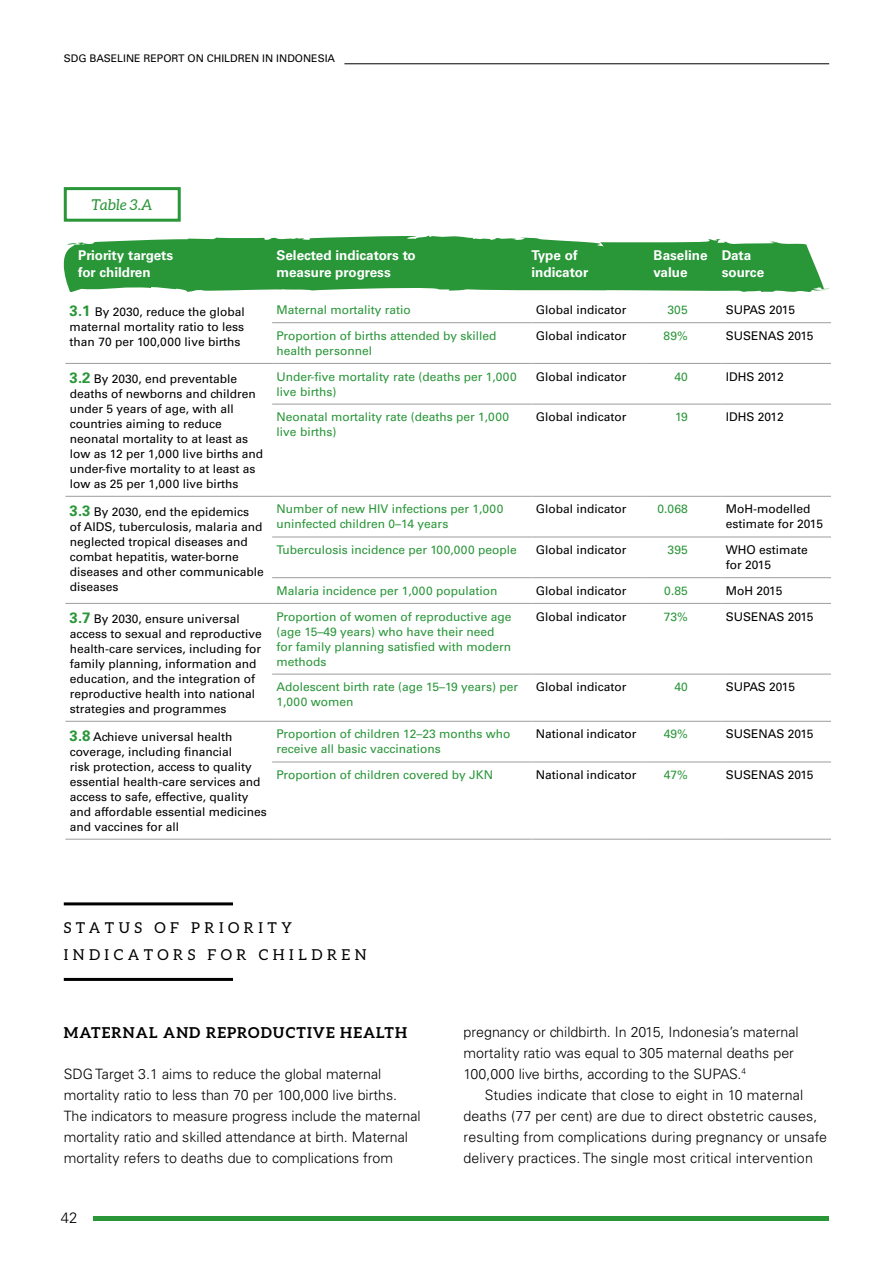
<style>
.page{position:relative;width:893px;height:1263px;background:#fff}
.page>*{position:absolute;margin:0;border:0;box-sizing:border-box;transform-origin:0 0}
.t1{font:15px/27px "Aleo";letter-spacing:.3em;color:#000}
.t2{font:700 15px "Aleo";letter-spacing:.07em;color:#000}
.t3{font:italic 15px "Aleo";color:#299638}
.t4{font:300 15px "Univers LT Std";color:#000}
.t5{font:300 14.25px/21px "Univers LT Std";color:#000}
.t6{font:700 13.5px/16.5px "Univers LT Std";color:#fff}
.t7{font:12px/15px "Univers LT Std";color:#000}
.t8{font:12px/15px "Univers LT Std";color:#299638}
.t9{font:10.5px "Univers LT Std";color:#000}
.s1{font-weight:700;font-size:15px;color:#299638}
</style>
<div class="page">
<div style="left:94px;top:1215px;width:735px;height:5px;background:#299638"></div>
<hr style="left:344px;top:63px;width:485px;height:1px;background:#000">
<hr style="left:64px;top:902px;width:169px;height:3px;background:#000">
<hr style="left:64px;top:978px;width:169px;height:3px;background:#000">
<svg style="left:63px;top:235px;width:767px;height:57px;background:#48a555"></svg>
<hr style="left:272px;top:322px;width:259px;height:1px;background:#9d9d9c">
<hr style="left:531px;top:322px;width:110px;height:1px;background:#9d9d9c">
<hr style="left:641px;top:322px;width:81px;height:1px;background:#9d9d9c">
<hr style="left:722px;top:322px;width:109px;height:1px;background:#9d9d9c">
<hr style="left:272px;top:363px;width:259px;height:1px;background:#9d9d9c">
<hr style="left:531px;top:363px;width:110px;height:1px;background:#9d9d9c">
<hr style="left:641px;top:363px;width:81px;height:1px;background:#9d9d9c">
<hr style="left:722px;top:363px;width:109px;height:1px;background:#9d9d9c">
<hr style="left:531px;top:404px;width:110px;height:1px;background:#9d9d9c">
<hr style="left:641px;top:404px;width:81px;height:1px;background:#9d9d9c">
<hr style="left:722px;top:404px;width:109px;height:1px;background:#9d9d9c">
<hr style="left:531px;top:496px;width:110px;height:1px;background:#9d9d9c">
<hr style="left:641px;top:496px;width:81px;height:1px;background:#9d9d9c">
<hr style="left:722px;top:496px;width:109px;height:1px;background:#9d9d9c">
<hr style="left:272px;top:537px;width:259px;height:1px;background:#9d9d9c">
<hr style="left:531px;top:537px;width:110px;height:1px;background:#9d9d9c">
<hr style="left:641px;top:537px;width:81px;height:1px;background:#9d9d9c">
<hr style="left:722px;top:537px;width:109px;height:1px;background:#9d9d9c">
<hr style="left:272px;top:577px;width:259px;height:1px;background:#9d9d9c">
<hr style="left:531px;top:577px;width:110px;height:1px;background:#9d9d9c">
<hr style="left:641px;top:577px;width:81px;height:1px;background:#9d9d9c">
<hr style="left:722px;top:577px;width:109px;height:1px;background:#9d9d9c">
<hr style="left:272px;top:603px;width:259px;height:1px;background:#9d9d9c">
<hr style="left:531px;top:603px;width:110px;height:1px;background:#9d9d9c">
<hr style="left:641px;top:603px;width:81px;height:1px;background:#9d9d9c">
<hr style="left:722px;top:603px;width:109px;height:1px;background:#9d9d9c">
<hr style="left:272px;top:674px;width:259px;height:1px;background:#9d9d9c">
<hr style="left:531px;top:674px;width:110px;height:1px;background:#9d9d9c">
<hr style="left:641px;top:674px;width:81px;height:1px;background:#9d9d9c">
<hr style="left:722px;top:674px;width:109px;height:1px;background:#9d9d9c">
<hr style="left:272px;top:721px;width:259px;height:1px;background:#9d9d9c">
<hr style="left:531px;top:721px;width:110px;height:1px;background:#9d9d9c">
<hr style="left:641px;top:721px;width:81px;height:1px;background:#9d9d9c">
<hr style="left:722px;top:721px;width:109px;height:1px;background:#9d9d9c">
<hr style="left:272px;top:762px;width:259px;height:1px;background:#9d9d9c">
<hr style="left:531px;top:762px;width:110px;height:1px;background:#9d9d9c">
<hr style="left:641px;top:762px;width:81px;height:1px;background:#9d9d9c">
<hr style="left:722px;top:762px;width:109px;height:1px;background:#9d9d9c">
<hr style="left:65px;top:839px;width:207px;height:1px;background:#9d9d9c">
<hr style="left:272px;top:839px;width:259px;height:1px;background:#9d9d9c">
<hr style="left:531px;top:839px;width:110px;height:1px;background:#9d9d9c">
<hr style="left:641px;top:839px;width:81px;height:1px;background:#9d9d9c">
<hr style="left:722px;top:839px;width:109px;height:1px;background:#9d9d9c">
<hr style="left:65px;top:363px;width:207px;height:1px;background:#9d9d9c">
<hr style="left:65px;top:496px;width:207px;height:1px;background:#9d9d9c">
<hr style="left:65px;top:603px;width:207px;height:1px;background:#9d9d9c">
<hr style="left:65px;top:721px;width:207px;height:1px;background:#9d9d9c">
<hr style="left:272px;top:404px;width:259px;height:1px;background:#9d9d9c">
<hr style="left:272px;top:496px;width:259px;height:1px;background:#9d9d9c">
<div style="left:64px;top:187px;width:117px;height:35px;border:3px solid #299638"></div>
<p class="t9" style="left:64px;top:52px;width:273px">SDG Baseline Report on children in indonesia</p>
<p class="t3" style="left:92px;top:197px;width:62px">Table 3.A</p>
<p class="t6" style="left:78px;top:247px;width:97px">Priority targets for children</p>
<p class="t6" style="left:276px;top:247px;width:141px">Selected indicators to measure progress</p>
<p class="t6" style="left:532px;top:247px;width:58px">Type of indicator</p>
<p class="t6" style="left:654px;top:247px;width:56px">Baseline value</p>
<p class="t6" style="left:722px;top:247px;width:44px">Data source</p>
<p class="t7" style="left:70px;top:305px;width:177px;text-align:justify"><span class="s1">3.1</span> By 2030, reduce the global maternal mortality ratio to less than 70 per 100,000 live births</p>
<p class="t8" style="left:276px;top:302px;width:136px">Maternal mortality ratio</p>
<p class="t7" style="left:536px;top:302px;width:92px">Global indicator</p>
<p class="t8" style="left:668px;top:302px;width:22px">305</p>
<p class="t7" style="left:726px;top:302px;width:71px">SUPAS 2015</p>
<p class="t8" style="left:276px;top:328px;width:222px">Proportion of births attended by skilled health personnel</p>
<p class="t7" style="left:536px;top:328px;width:92px">Global indicator</p>
<p class="t8" style="left:664px;top:328px;width:26px">89%</p>
<p class="t7" style="left:726px;top:328px;width:89px">SUSENAS 2015</p>
<p class="t7" style="left:70px;top:371px;width:195px"><span class="s1">3.2</span> By 2030, end preventable deaths of newborns and children under 5 years of age, with all countries aiming to reduce neonatal mortality to at least as low as 12 per 1,000 live births and under-five mortality to at least as low as 25 per 1,000 live births</p>
<p class="t8" style="left:276px;top:369px;width:242px">Under-five mortality rate (deaths per 1,000 live births)</p>
<p class="t7" style="left:536px;top:369px;width:92px">Global indicator</p>
<p class="t8" style="left:674px;top:369px;width:15px">40</p>
<p class="t7" style="left:726px;top:369px;width:59px">IDHS 2012</p>
<p class="t8" style="left:276px;top:410px;width:234px">Neonatal mortality rate (deaths per 1,000 live births)</p>
<p class="t7" style="left:536px;top:410px;width:92px">Global indicator</p>
<p class="t8" style="left:675px;top:410px;width:14px">19</p>
<p class="t7" style="left:726px;top:410px;width:59px">IDHS 2012</p>
<p class="t7" style="left:70px;top:504px;width:196px"><span class="s1">3.3</span> By 2030, end the epidemics<br>of AIDS, tuberculosis, malaria and neglected tropical diseases and combat hepatitis, water-borne diseases and other communicable diseases</p>
<p class="t8" style="left:276px;top:502px;width:229px">Number of new HIV infections per 1,000 uninfected children 0–14 years</p>
<p class="t7" style="left:536px;top:502px;width:92px">Global indicator</p>
<p class="t8" style="left:658px;top:502px;width:32px">0.068</p>
<p class="t7" style="left:726px;top:502px;width:99px">MoH-modelled estimate for 2015</p>
<p class="t8" style="left:276px;top:542px;width:242px">Tuberculosis incidence per 100,000 people</p>
<p class="t7" style="left:536px;top:542px;width:92px">Global indicator</p>
<p class="t8" style="left:668px;top:542px;width:22px">395</p>
<p class="t7" style="left:726px;top:542px;width:84px">WHO estimate for 2015</p>
<p class="t8" style="left:276px;top:583px;width:223px">Malaria incidence per 1,000 population</p>
<p class="t7" style="left:536px;top:583px;width:92px">Global indicator</p>
<p class="t8" style="left:664px;top:583px;width:25px">0.85</p>
<p class="t7" style="left:726px;top:583px;width:58px">MoH 2015</p>
<p class="t7" style="left:70px;top:611px;width:194px"><span class="s1">3.7</span> By 2030, ensure universal access to sexual and reproductive health-care services, including for family planning, information and education, and the integration of reproductive health into national strategies and programmes</p>
<p class="t8" style="left:276px;top:609px;width:237px">Proportion of women of reproductive age (age 15–49 years) who have their need for family planning satisfied with modern methods</p>
<p class="t7" style="left:536px;top:609px;width:92px">Global indicator</p>
<p class="t8" style="left:664px;top:609px;width:26px">73%</p>
<p class="t7" style="left:726px;top:609px;width:89px">SUSENAS 2015</p>
<p class="t8" style="left:276px;top:680px;width:243px">Adolescent birth rate (age 15–19 years) per<br>1,000 women</p>
<p class="t7" style="left:536px;top:680px;width:92px">Global indicator</p>
<p class="t8" style="left:674px;top:680px;width:15px">40</p>
<p class="t7" style="left:726px;top:680px;width:71px">SUPAS 2015</p>
<p class="t7" style="left:70px;top:729px;width:199px"><span class="s1">3.8</span> Achieve universal health coverage, including financial<br>risk protection, access to quality essential health-care services and access to safe, effective, quality and affordable essential medicines and vaccines for all</p>
<p class="t8" style="left:276px;top:727px;width:236px">Proportion of children 12–23 months who receive all basic vaccinations</p>
<p class="t7" style="left:536px;top:727px;width:102px">National indicator</p>
<p class="t8" style="left:664px;top:727px;width:26px">49%</p>
<p class="t7" style="left:726px;top:727px;width:89px">SUSENAS 2015</p>
<p class="t8" style="left:276px;top:767px;width:218px">Proportion of children covered by JKN</p>
<p class="t7" style="left:536px;top:767px;width:102px">National indicator</p>
<p class="t8" style="left:664px;top:767px;width:26px">47%</p>
<p class="t7" style="left:726px;top:767px;width:89px">SUSENAS 2015</p>
<p class="t1" style="left:64px;top:914px;width:304px">STATUS OF PRIORITY<br>INDICATORS F OR CHILDREN</p>
<p class="t2" style="left:64px;top:1024px;width:345px">MATERNAL AND REPRODUCTIVE HEALTH</p>
<p class="t5" style="left:64px;top:1063px;width:358px">SDG Target 3.1 aims to reduce the global maternal mortality ratio to less than 70 per 100,000 live births.<br>The indicators to measure progress include the maternal mortality ratio and skilled attendance at birth. Maternal mortality refers to deaths due to complications from</p>
<p class="t4" style="left:61px;top:1208px;width:18px">42</p>
<p class="t5" style="left:463px;top:1021px;width:337px">pregnancy or childbirth. In 2015, Indonesia’s maternal mortality ratio was equal to 305 maternal deaths per<br>100,000 live births, according to the SUPAS.<sup>4</sup></p>
<p class="t5" style="left:463px;top:1084px;width:365px;text-indent:21px">Studies indicate that close to eight in 10 maternal deaths (77 per cent) are due to direct obstetric causes, resulting from complications during pregnancy or unsafe delivery practices. The single most critical intervention</p>
</div>
